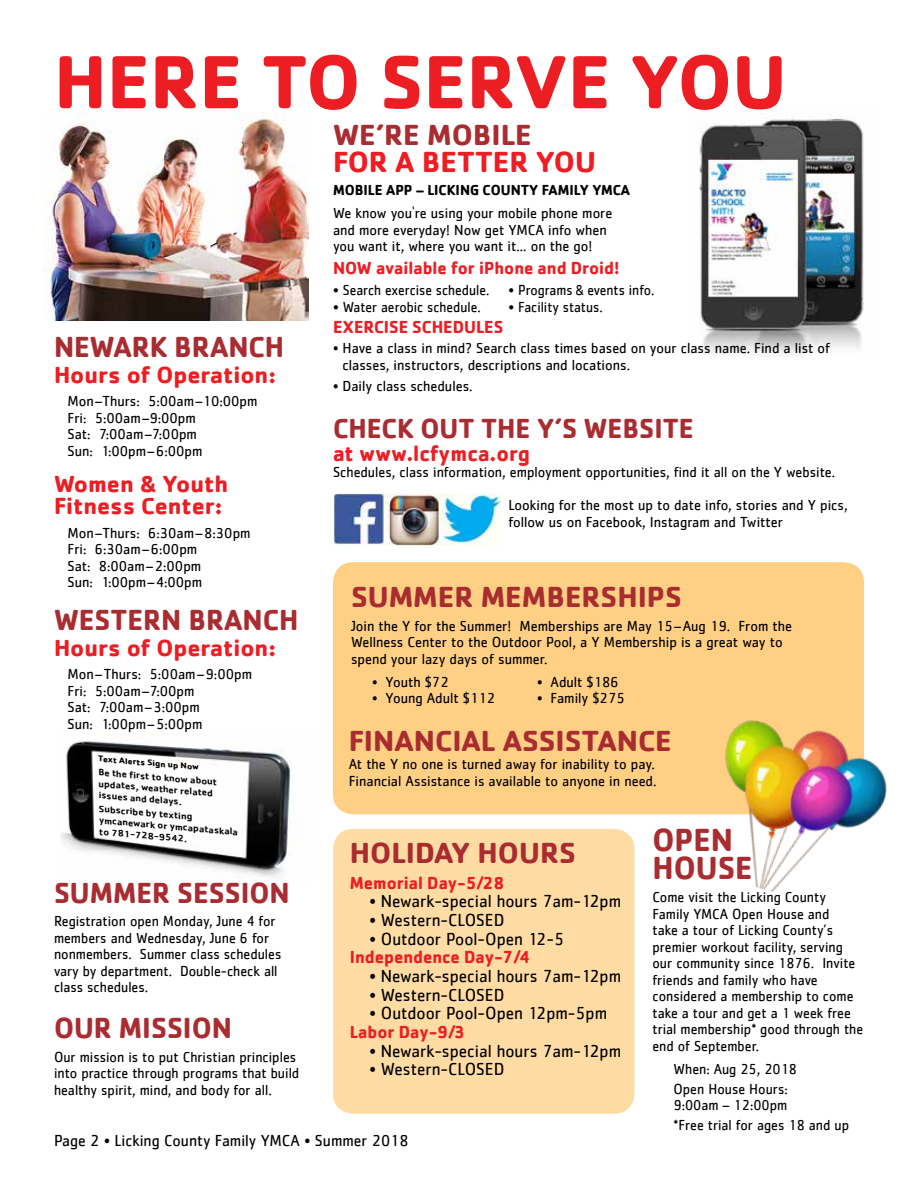
<style>
.page{position:relative;width:918px;height:1188px;background:#fff}
.page>*{position:absolute;margin:0;border:0;box-sizing:border-box;transform-origin:0 0}
.t1{font:700 78px "Cachet";color:#ed1d24}
.t2{font:700 33px/28.5px "Cachet";color:#a92c31;scale:.95 1}
.t3{font:700 30px "Cachet";color:#a92c31}
.t4{font:700 30px "Cachet";color:#a92c31;scale:.95 1}
.t5{font:700 30px "Cachet";color:#ed1d24}
.t6{font:700 28.5px "Cachet";color:#a92c31;scale:.95 1}
.t7{font:700 24px/22.5px "Cachet";color:#ed1d24}
.t8{font:700 22.5px "Cachet";color:#ed1d24;scale:.95 1}
.t9{font:18px "Cachet";color:#000;scale:.95 1}
.t10{font:700 18px "Cachet";color:#ed1d24;scale:.95 1}
.t11{font:16.5px "Cachet";color:#000;scale:.95 1}
.t12{font:15px/16.5px "Cachet";color:#000;scale:.95 1}
.t13{font:15px/16.5px "Cachet";color:#000;scale:.93 1}
.t14{font:15px "Cachet";color:#000}
.t15{font:15px "Cachet";color:#000;scale:.94 1}
.t16{font:700 15px "Cachet";color:#000;scale:.95 1}
.t17{font:500 9.45px/11.4px "Cachet";color:#000;scale:1.08 1}
.t18{font:700 8.4px "Cachet";color:#000;scale:1.08 1}
</style>
<div class="page">
<img style="left:60px;top:741px;width:231px;height:137px">
<img style="left:699px;top:118px;width:165px;height:237px">
<div style="left:333px;top:562px;width:531px;height:252px;background:#ffd084;border-radius:20px"></div>
<div style="left:333px;top:829px;width:301px;height:285px;background:#ffdca3;border-radius:20px"></div>
<img style="left:43px;top:118px;width:265px;height:203px">
<img style="left:333px;top:493px;width:168px;height:53px">
<img style="left:679px;top:720px;width:208px;height:172px">
<h1 class="t1" style="left:54px;top:32px;width:734px">HERE TO SERVE YOU</h1>
<h3 class="t3" style="left:333px;top:116px;width:200px">WE’RE MOBILE</h3>
<h3 class="t5" style="left:333px;top:142px;width:265px">FOR A BETTER YOU</h3>
<p class="t16" style="left:333px;top:180px;width:314px">MOBILE APP – LICKING COUNTY FAMILY YMCA</p>
<p class="t12" style="left:333px;top:205px;width:296px">We know you're using your mobile phone more and more everyday! Now get YMCA info when you want it, where you want it... on the go!</p>
<p class="t10" style="left:333px;top:257px;width:303px">NOW available for iPhone and Droid!</p>
<p class="t14" style="left:333px;top:281px;width:158px">• Search exercise schedule.</p>
<p class="t14" style="left:508px;top:281px;width:147px">• Programs &amp; events info.</p>
<p class="t14" style="left:333px;top:298px;width:149px">• Water aerobic schedule.</p>
<p class="t14" style="left:508px;top:298px;width:96px">• Facility status.</p>
<p class="t10" style="left:333px;top:315px;width:181px">EXERCISE SCHEDULES</p>
<p class="t12" style="left:343px;top:340px;width:515px;text-indent:-10px">• Have a class in mind? Search class times based on your class name. Find a list of classes, instructors, descriptions and locations.</p>
<p class="t12" style="left:333px;top:377px;width:148px">• Daily class schedules.</p>
<h3 class="t4" style="left:54px;top:327px;width:244px">NEWARK BRANCH</h3>
<h3 class="t7" style="left:54px;top:363px;width:223px">Hours of Operation:</h3>
<p class="t12" style="left:67px;top:393px;width:202px">Mon–Thurs: 5:00am–10:00pm<br>Fri: 5:00am–9:00pm<br>Sat: 7:00am–7:00pm<br>Sun: 1:00pm–6:00pm</p>
<h3 class="t7" style="left:54px;top:472px;width:176px">Women &amp; Youth<br>Fitness Center:</h3>
<p class="t12" style="left:67px;top:524px;width:194px">Mon–Thurs: 6:30am–8:30pm<br>Fri: 6:30am–6:00pm<br>Sat: 8:00am–2:00pm<br>Sun: 1:00pm–4:00pm</p>
<h3 class="t4" style="left:54px;top:600px;width:259px">WESTERN BRANCH</h3>
<h3 class="t7" style="left:54px;top:636px;width:223px">Hours of Operation:</h3>
<p class="t12" style="left:67px;top:666px;width:196px">Mon–Thurs: 5:00am–9:00pm<br>Fri: 5:00am–7:00pm<br>Sat: 7:00am–3:00pm<br>Sun: 1:00pm–5:00pm</p>
<h3 class="t6" style="left:333px;top:410px;width:381px">CHECK OUT THE Y’S WEBSITE</h3>
<h3 class="t8" style="left:333px;top:438px;width:209px">at www.lcfymca.org</h3>
<p class="t15" style="left:333px;top:463px;width:536px">Schedules, class information, employment opportunities, find it all on the Y website.</p>
<p class="t12" style="left:509px;top:496px;width:359px">Looking for the most up to date info, stories and Y pics, follow us on Facebook, Instagram and Twitter</p>
<h3 class="t3" style="left:351px;top:578px;width:332px">SUMMER MEMBERSHIPS</h3>
<p class="t12" style="left:351px;top:617px;width:466px">Join the Y for the Summer! Memberships are May 15–Aug 19. From the<br>Wellness Center to the Outdoor Pool, a Y Membership is a great way to spend your lazy days of summer.</p>
<p class="t12" style="left:372px;top:673px;width:82px">• Youth $72</p>
<p class="t12" style="left:537px;top:673px;width:88px">• Adult $186</p>
<p class="t12" style="left:372px;top:690px;width:131px">• Young Adult $112</p>
<p class="t12" style="left:537px;top:690px;width:94px">• Family $275</p>
<h3 class="t3" style="left:349px;top:721px;width:325px">FINANCIAL ASSISTANCE</h3>
<p class="t12" style="left:349px;top:756px;width:325px">At the Y no one is turned away for inability to pay.<br>Financial Assistance is available to anyone in need.</p>
<p class="t18" style="left:99px;top:753px;width:95px;rotate:5deg">Text Alerts Sign up Now</p>
<p class="t17" style="left:99px;top:766px;width:112px;rotate:5deg">Be the fi rst to know about updates, weather related issues and delays.</p>
<p class="t17" style="left:100px;top:803px;width:132px;rotate:5deg">Subscribe by texting ymcanewark or ymcapataskala to 781-728-9542.</p>
<h2 class="t2" style="left:652px;top:824px;width:107px">OPEN<br>HOUSE</h2>
<p class="t13" style="left:652px;top:889px;width:228px">Come visit the Licking County<br>Family YMCA Open House and<br>take a tour of Licking County’s premier workout facility, serving our community since 1876. Invite friends and family who have considered a membership to come take a tour and get a 1 week free trial membership* good through the end of September.</p>
<p class="t13" style="left:673px;top:1059px;width:134px;line-height:19.8px">When: Aug 25, 2018<br>Open House Hours:</p>
<p class="t13" style="left:674px;top:1095px;width:190px;line-height:19.8px">9:00am – 12:00pm<br>*Free trial for ages 18 and up</p>
<h3 class="t3" style="left:350px;top:834px;width:227px">HOLIDAY HOURS</h3>
<p class="t10" style="left:350px;top:871px;width:164px">Memorial Day-5/28</p>
<p class="t9" style="left:369px;top:891px;width:267px">• Newark-special hours 7am-12pm</p>
<p class="t9" style="left:369px;top:909px;width:144px">• Western-CLOSED</p>
<p class="t9" style="left:369px;top:928px;width:206px">• Outdoor Pool-Open 12-5</p>
<p class="t10" style="left:350px;top:946px;width:192px">Independence Day-7/4</p>
<p class="t9" style="left:369px;top:965px;width:267px">• Newark-special hours 7am-12pm</p>
<p class="t9" style="left:369px;top:984px;width:144px">• Western-CLOSED</p>
<p class="t9" style="left:369px;top:1003px;width:252px">• Outdoor Pool-Open 12pm-5pm</p>
<p class="t10" style="left:350px;top:1020px;width:123px">Labor Day-9/3</p>
<p class="t9" style="left:369px;top:1040px;width:267px">• Newark-special hours 7am-12pm</p>
<p class="t9" style="left:369px;top:1059px;width:144px">• Western-CLOSED</p>
<h3 class="t4" style="left:54px;top:874px;width:250px">SUMMER SESSION</h3>
<p class="t13" style="left:54px;top:913px;width:246px">Registration open Monday, June 4 for members and Wednesday, June 6 for nonmembers. Summer class schedules vary by department. Double-check all class schedules.</p>
<h3 class="t4" style="left:54px;top:1009px;width:189px">OUR MISSION</h3>
<p class="t13" style="left:54px;top:1048px;width:265px">Our mission is to put Christian principles into practice through programs that build healthy spirit, mind, and body for all.</p>
<p class="t11" style="left:54px;top:1131px;width:375px">Page 2 • Licking County Family YMCA • Summer 2018</p>
</div>
